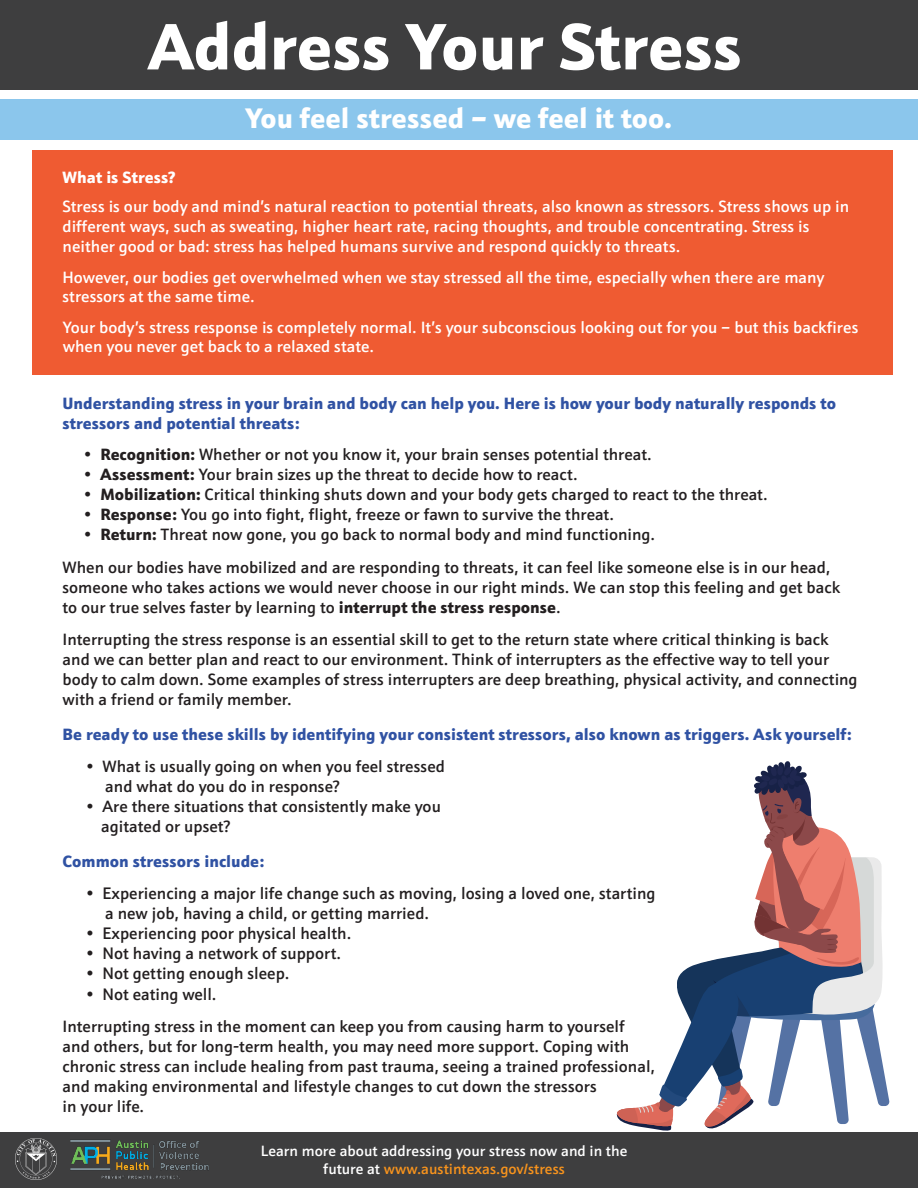
<style>
.page{position:relative;width:918px;height:1188px;background:#fff}
.page>*{position:absolute;margin:0;border:0;box-sizing:border-box;transform-origin:0 0}
.t1{font:900 66px "Schnebel Sans ME";color:#fff}
.t2{font:900 28.5px "Schnebel Sans ME";color:#fff}
.t3{font:500 16.8px/20.1px "Schnebel Sans ME";color:#231f20}
.t4{font:500 16.5px/19.8px "Schnebel Sans ME";color:#231f20}
.t5{font:500 16.5px/19.8px "Schnebel Sans ME";color:#fff}
.t6{font:900 16.5px/19.8px "Schnebel Sans ME";color:#3052a3}
.t7{font:900 16.5px "Schnebel Sans ME";letter-spacing:.005em;color:#fff}
.t8{font:500 15px/18px "Schnebel Sans ME";color:#fff;text-align:center}
.s1{font-weight:900}
.s2{color:#f7931d}
</style>
<div class="page">
<div style="left:0;top:1132px;width:918px;height:56px;background:#3e3e3f"></div>
<div style="left:0;top:0;width:918px;height:90px;background:#3e3e3f"></div>
<div style="left:0;top:99px;width:918px;height:40px;background:#8bc6ec"></div>
<div style="left:33px;top:151px;width:860px;height:224px;background:#ef5b32"></div>
<img style="left:15px;top:1139px;width:41px;height:41px">
<img style="left:70px;top:1140px;width:139px;height:39px">
<svg style="left:616px;top:761px;width:274px;height:370px"></svg>
<h1 class="t1" style="left:149px;top:-13px;width:595px">Address Your Stress</h1>
<h2 class="t2" style="left:246px;top:92px;width:428px">You feel stressed – we feel it too.</h2>
<p class="t7" style="left:63px;top:163px;width:114px">What is Stress?</p>
<p class="t5" style="left:63px;top:196px;width:788px">Stress is our body and mind’s natural reaction to potential threats, also known as stressors. Stress shows up in different ways, such as sweating, higher heart rate, racing thoughts, and trouble concentrating. Stress is neither good or bad: stress has helped humans survive and respond quickly to threats.</p>
<p class="t5" style="left:63px;top:267px;width:763px">However, our bodies get overwhelmed when we stay stressed all the time, especially when there are many stressors at the same time.</p>
<p class="t5" style="left:63px;top:317px;width:797px">Your body’s stress response is completely normal. It’s your subconscious looking out for you – but this backfires when you never get back to a relaxed state.</p>
<p class="t6" style="left:63px;top:392px;width:775px">Understanding stress in your brain and body can help you. Here is how your body naturally responds to stressors and potential threats:</p>
<p class="t4" style="left:83px;top:444px;width:570px">• <span class="s1">Recognition:</span> Whether or not you know it, your brain senses potential threat.</p>
<p class="t4" style="left:83px;top:464px;width:496px">• <span class="s1">Assessment:</span> Your brain sizes up the threat to decide how to react.</p>
<p class="t4" style="left:83px;top:484px;width:686px">• <span class="s1">Mobilization:</span> Critical thinking shuts down and your body gets charged to react to the threat.</p>
<p class="t4" style="left:83px;top:504px;width:532px">• <span class="s1">Response:</span> You go into fight, flight, freeze or fawn to survive the threat.</p>
<p class="t4" style="left:63px;top:517px;width:769px;line-height:33.6px;text-indent:21px">• <span class="s1">Return:</span> Threat now gone, you go back to normal body and mind functioning.<br>When our bodies have mobilized and are responding to threats, it can feel like someone else is in our head,</p>
<p class="t4" style="left:63px;top:577px;width:779px">someone who takes actions we would never choose in our right minds. We can stop this feeling and get back to our true selves faster by learning to <span class="s1">interrupt the stress response</span>.</p>
<p class="t4" style="left:63px;top:629px;width:797px">Interrupting the stress response is an essential skill to get to the return state where critical thinking is back and we can better plan and react to our environment. Think of interrupters as the effective way to tell your body to calm down. Some examples of stress interrupters are deep breathing, physical activity, and connecting with a friend or family member.</p>
<p class="t6" style="left:63px;top:722px;width:791px">Be ready to use these skills by identifying your consistent stressors, also known as triggers. Ask yourself:</p>
<p class="t4" style="left:105px;top:756px;width:341px;text-indent:-20px">• What is usually going on when you feel stressed and what do you do in response?</p>
<p class="t4" style="left:101px;top:796px;width:341px;text-indent:-16px">• Are there situations that consistently make you agitated or upset?</p>
<p class="t6" style="left:63px;top:850px;width:203px">Common stressors include:</p>
<p class="t3" style="left:105px;top:883px;width:552px;text-indent:-20px">• Experiencing a major life change such as moving, losing a loved one, starting a new job, having a child, or getting married.</p>
<p class="t3" style="left:85px;top:923px;width:267px">• Experiencing poor physical health.</p>
<p class="t3" style="left:85px;top:943px;width:257px">• Not having a network of support.</p>
<p class="t3" style="left:85px;top:963px;width:206px">• Not getting enough sleep.</p>
<p class="t3" style="left:85px;top:983px;width:133px">• Not eating well.</p>
<p class="t4" style="left:63px;top:1016px;width:594px">Interrupting stress in the moment can keep you from causing harm to yourself and others, but for long-term health, you may need more support. Coping with chronic stress can include healing from past trauma, seeing a trained professional, and making environmental and lifestyle changes to cut down the stressors<br>in your life.</p>
<p class="t8" style="left:261px;top:1141px;width:368px">Learn more about addressing your stress now and in the future at <span class="s2">www.austintexas.gov/stress</span></p>
</div>
